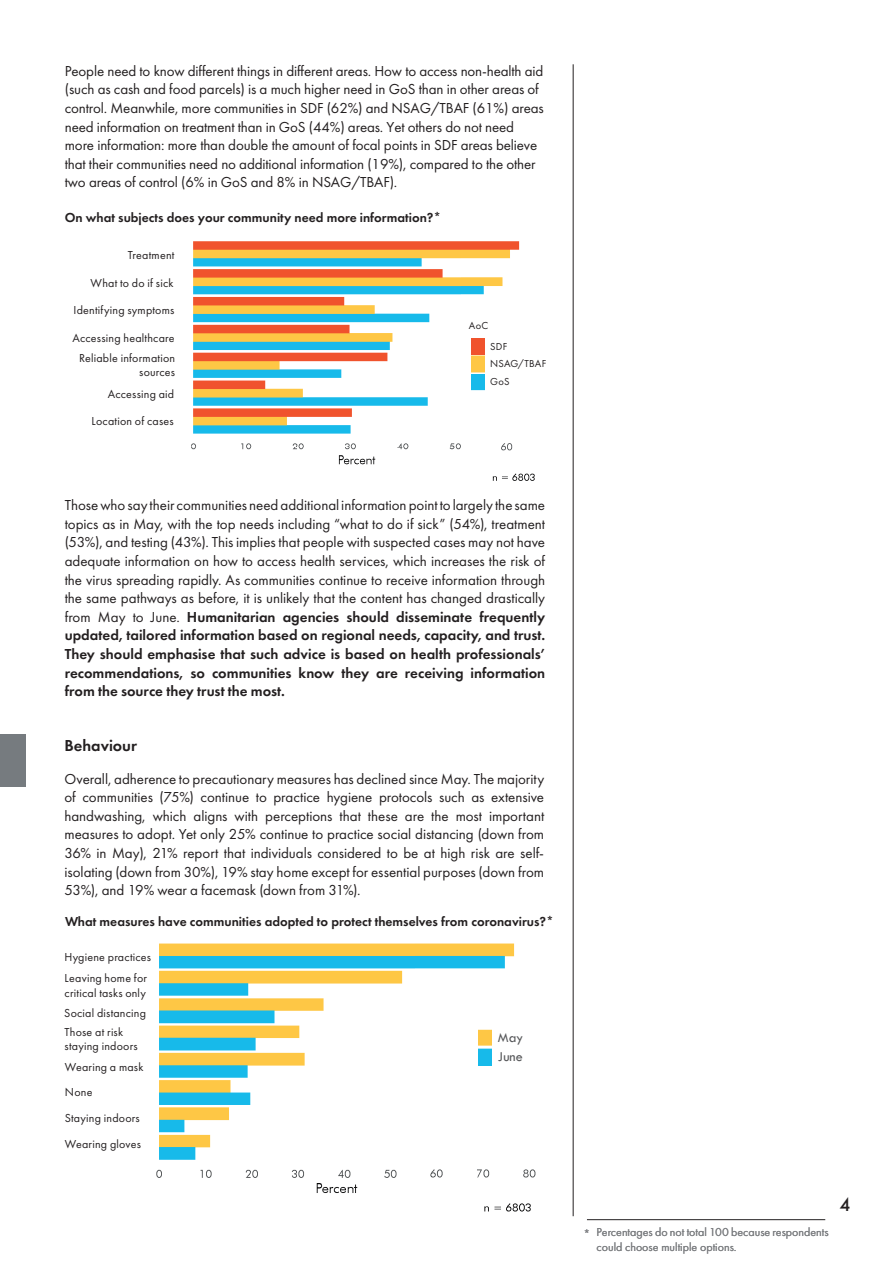
<style>
.page{position:relative;width:893px;height:1263px;background:#fff}
.page>*{position:absolute;margin:0;border:0;box-sizing:border-box;transform-origin:0 0}
.t1{font:500 19.5px "Futura PT";color:#231f20}
.Subtitles{font:600 16.5px "Futura PT";color:#231f20}
.P2{font:15px/18.6px "Futura PT";letter-spacing:-.01em;color:#231f20;text-align:justify}
.t2{font:14.1px/19.5px "Tw Cen";color:#57585a}
.Subtitles-2{font:600 13.5px "Futura PT";color:#231f20}
.t3{font:12px/14.4px "Futura PT";letter-spacing:.015em;color:#231f20}
.asterix{font:12px/14.4px "Futura PT";color:#7d7f82}
.Footnotes{font:12px "Futura PT";color:#7d7f82}
.t4{font:10.5px "Futura PT";letter-spacing:.02em;color:#231f20}
.s1{font-weight:600}
</style>
<div class="page">
<hr style="left:587px;top:1219px;width:238px;height:1px;background:#231f20">
<div style="left:1px;top:734px;width:25px;height:53px;background:#767b7f"></div>
<img style="left:192px;top:241px;width:343px;height:240px">
<img style="left:156px;top:943px;width:380px;height:269px">
<img style="left:469px;top:1045px;width:23px;height:21px">
<img style="left:478px;top:1030px;width:14px;height:23px">
<div style="left:492px;top:1028px;width:8px;height:39px;background:#fff"></div>
<div style="left:471px;top:1028px;width:7px;height:39px;background:#fff"></div>
<img style="left:471px;top:355px;width:51px;height:18px">
<img style="left:463px;top:315px;width:61px;height:19px">
<img style="left:471px;top:338px;width:62px;height:17px">
<img style="left:471px;top:373px;width:53px;height:17px">
<img style="left:469px;top:373px;width:53px;height:1px">
<hr style="left:485px;top:336px;width:4px;height:56px;background:#fff">
<hr style="left:467px;top:336px;width:4px;height:56px;background:#fff">
<div style="left:490px;top:359px;width:70px;height:12px;background:#fff"></div>
<div style="left:490px;top:342px;width:70px;height:12px;background:#fff"></div>
<div style="left:490px;top:377px;width:70px;height:12px;background:#fff"></div>
<div style="left:469px;top:321px;width:70px;height:12px;background:#fff"></div>
<hr style="left:573px;top:64px;width:1px;height:1152px;background:#231f20">
<h1 class="P2" style="left:65px;top:61px;width:480px;text-align:left">People need to know different things in different areas. How to access non-health aid (such as cash and food parcels) is a much higher need in GoS than in other areas of control. Meanwhile, more communities in SDF (62%) and NSAG/TBAF (61%) areas need information on treatment than in GoS (44%) areas. Yet others do not need more information: more than double the amount of focal points in SDF areas believe that their communities need no additional information (19%), compared to the other two areas of control (6% in GoS and 8% in NSAG/TBAF).</h1>
<p class="Subtitles-2" style="left:65px;top:209px;width:378px">On what subjects does your community need more information?*</p>
<h1 class="t3" style="left:128px;top:248px;width:48px">Treatment</h1>
<h1 class="t3" style="left:91px;top:276px;width:85px">What to do if sick</h1>
<h1 class="t3" style="left:73px;top:303px;width:102px">Identifying symptoms</h1>
<h1 class="t3" style="left:72px;top:331px;width:104px">Accessing healthcare</h1>
<h1 class="t3" style="left:79px;top:350px;width:98px;text-align:right">Reliable information sources</h1>
<h1 class="t3" style="left:108px;top:386px;width:68px">Accessing aid</h1>
<h1 class="t3" style="left:92px;top:414px;width:84px">Location of cases</h1>
<h1 class="t4" style="left:469px;top:319px;width:21px">AoC</h1>
<h1 class="t4" style="left:490px;top:340px;width:19px">SDF</h1>
<h1 class="t4" style="left:490px;top:375px;width:21px">GoS</h1>
<h1 class="t4" style="left:490px;top:357px;width:58px">NSAG/TBAF</h1>
<h1 class="P2" style="left:65px;top:496px;width:482px">Those who say their communities need additional information point to largely the same topics as in May, with the top needs including “what to do if sick” (54%), treatment (53%), and testing (43%). This implies that people with suspected cases may not have adequate information on how to access health services, which increases the risk of the virus spreading rapidly. As communities continue to receive information through the same pathways as before, it is unlikely that the content has changed drastically from May to June. <span class="s1">Humanitarian agencies should disseminate frequently updated, tailored information based on regional needs, capacity, and trust.<br>They should emphasise that such advice is based on health professionals’ recommendations, so communities know they are receiving information from the source they trust the most.</span></h1>
<p class="Subtitles" style="left:64px;top:735px;width:74px">Behaviour</p>
<p class="P2" style="left:64px;top:769px;width:481px">Overall, adherence to precautionary measures has declined since May. The majority of communities (75%) continue to practice hygiene protocols such as extensive handwashing, which aligns with perceptions that these are the most important measures to adopt. Yet only 25% continue to practice social distancing (down from 36% in May), 21% report that individuals considered to be at high risk are self&shy;isolating (down from 30%), 19% stay home except for essential purposes (down from 53%), and 19% wear a facemask (down from 31%).</p>
<p class="Subtitles-2" style="left:65px;top:913px;width:490px">What measures have communities adopted to protect themselves from coronavirus?*</p>
<h1 class="t3" style="left:65px;top:950px;width:88px">Hygiene practices</h1>
<h1 class="t3" style="left:65px;top:971px;width:84px">Leaving home for critical tasks only</h1>
<h1 class="t3" style="left:64px;top:1006px;width:83px">Social distancing</h1>
<h1 class="t3" style="left:65px;top:1025px;width:75px">Those at risk staying indoors</h1>
<h1 class="t3" style="left:65px;top:1059px;width:80px">Wearing a mask</h1>
<h1 class="t3" style="left:65px;top:1084px;width:29px">None</h1>
<h1 class="t3" style="left:65px;top:1110px;width:77px">Staying indoors</h1>
<h1 class="t3" style="left:65px;top:1137px;width:77px">Wearing gloves</h1>
<p class="t2" style="left:498px;top:1027px;width:27px">May<br>June</p>
<p class="Footnotes" style="left:583px;top:1226px;width:8px">*</p>
<p class="asterix" style="left:597px;top:1225px;width:234px">Percentages do not total 100 because respondents could choose multiple options.</p>
<h1 class="t1" style="left:839px;top:1192px;width:13px">4</h1>
</div>
